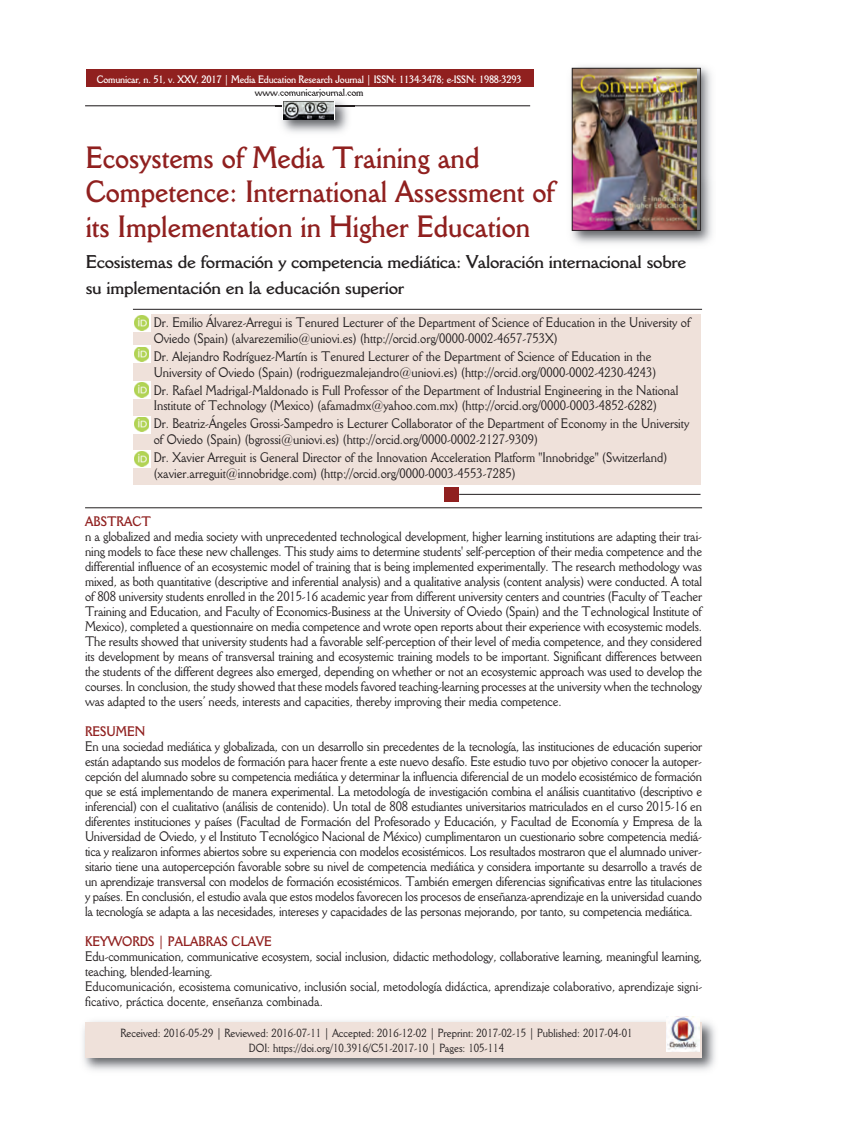
<style>
.page{position:relative;width:851px;height:1127px;background:#fff}
.page>*{position:absolute;margin:0;border:0;box-sizing:border-box;transform-origin:0 0}
.t1{font:700 30px/34.5px "Della Robbia BT";color:#90201f;scale:.9 1}
.t2{font:700 18px/26px "Della Robbia BT";letter-spacing:-.015em;color:#231f20}
.t3{font:13.5px/15px "Della Robbia BT";color:#231f20;scale:.9 1}
.t4{font:700 13.5px "Della Robbia BT";color:#90201f;scale:.9 1}
.t5{font:11.55px/15px "Della Robbia BT";color:#231f20;text-align:center;scale:.9 1}
.t6{font:700 10.5px "Della Robbia BT";letter-spacing:-.02em;color:#fff;scale:.9 1}
.t7{font:700 10.5px "Della Robbia BT";letter-spacing:-.02em;color:#231f20;scale:.9 1}
</style>
<div class="page">
<hr style="left:85px;top:105px;width:445px;height:1px;background:#231f20">
<div style="left:86px;top:70px;width:447px;height:17px;background:#90201f"></div>
<div style="left:133px;top:314px;width:567px;height:170px;background:#efe1da"></div>
<img style="left:83px;top:1021px;width:632px;height:50px">
<div style="left:85px;top:1022px;width:617px;height:35px;background:#efe1da"></div>
<img style="left:571px;top:66px;width:141px;height:178px">
<img style="left:574px;top:70px;width:123px;height:159px">
<div style="left:572px;top:68px;width:128px;height:163px;border:1px solid #231f20"></div>
<hr style="left:133px;top:309px;width:569px;height:1px;background:#231f20">
<hr style="left:85px;top:507px;width:617px;height:1px;background:#231f20">
<hr style="left:459px;top:494px;width:241px;height:1px;background:#231f20">
<img style="left:666px;top:1016px;width:33px;height:35px">
<div style="left:444px;top:487px;width:15px;height:14px;background:#90201f"></div>
<svg style="left:133px;top:314px;width:18px;height:18px"></svg>
<img style="left:134px;top:316px;width:15px;height:14px">
<img style="left:275px;top:94px;width:80px;height:39px">
<img style="left:275px;top:105px;width:80px;height:1px">
<img style="left:275px;top:94px;width:37px;height:2px">
<svg style="left:282px;top:101px;width:53px;height:19px"></svg>
<img style="left:283px;top:102px;width:50px;height:17px">
<div style="left:133px;top:346px;width:18px;height:17px;background:#fff"></div>
<img style="left:134px;top:347px;width:15px;height:15px">
<svg style="left:133px;top:381px;width:18px;height:18px"></svg>
<img style="left:134px;top:383px;width:15px;height:14px">
<div style="left:133px;top:416px;width:18px;height:17px;background:#fff"></div>
<img style="left:134px;top:417px;width:15px;height:15px">
<svg style="left:133px;top:450px;width:18px;height:17px"></svg>
<img style="left:134px;top:452px;width:15px;height:14px">
<p class="t6" style="left:97px;top:73px;width:473px">Comunicar, n. 51, v. XXV, 2017 | Media Education Research Journal | ISSN: 1134-3478; e-ISSN: 1988-3293</p>
<p class="t7" style="left:255px;top:86px;width:122px">www.comunicarjournal.com</p>
<h1 class="t1" style="left:86px;top:140px;width:522px">Ecosystems of Media Training and<br>Competence: International Assessment of its Implementation in Higher Education</h1>
<h2 class="t2" style="left:86px;top:249px;width:602px">Ecosistemas de formación y competencia mediática: Valoración internacional sobre su implementación en la educación superior</h2>
<p class="t3" style="left:154px;top:315px;width:597px;line-height:15.8px">dr. Emilio Álvarez-Arregui is Tenured Lecturer of the department of Science of Education in the University of oviedo (Spain) (alvarezemilio@uniovi.es) (http://orcid.org/0000-0002-4657-753x)</p>
<p class="t3" style="left:154px;top:348px;width:559px;line-height:15.8px">dr. Alejandro Rodríguez-Martín is Tenured Lecturer of the department of Science of Education in the<br>University of oviedo (Spain) (rodriguezmalejandro@uniovi.es) (http://orcid.org/0000-0002-4230-4243)</p>
<p class="t3" style="left:154px;top:382px;width:584px;line-height:15.8px">dr. Rafael Madrigal-Maldonado is Full Professor of the department of industrial Engineering in the national institute of Technology (Mexico) (afamadmx@yahoo.com.mx) (http://orcid.org/0000-0003-4852-6282)</p>
<p class="t3" style="left:154px;top:416px;width:596px;line-height:15.8px">dr. Beatriz-Ángeles grossi-Sampedro is Lecturer Collaborator of the department of Economy in the University of oviedo (Spain) (bgrossi@uniovi.es) (http://orcid.org/0000-0002-2127-9309)</p>
<p class="t3" style="left:154px;top:449px;width:572px;line-height:15.8px">dr. xavier Arreguit is general director of the innovation Acceleration Platform "innobridge" (Switzerland) (xavier.arreguit@innobridge.com) (http://orcid.org/0000-0003-4553-7285)</p>
<p class="t4" style="left:85px;top:513px;width:75px">ABSTRACT</p>
<p class="t3" style="left:85px;top:528px;width:687px;text-align:justify">n a globalized and media society with unprecedented technological development, higher learning institutions are adapting their trai&shy;ning models to face these new challenges. This study aims to determine students' self-perception of their media competence and the differential influence of an ecosystemic model of training that is being implemented experimentally. The research methodology was mixed, as both quantitative (descriptive and inferential analysis) and a qualitative analysis (content analysis) were conducted. A total of 808 university students enrolled in the 2015-16 academic year from different university centers and countries (Faculty of Teacher Training and Education, and Faculty of Economics-Business at the University of oviedo (Spain) and the Technological institute of Mexico), completed a questionnaire on media competence and wrote open reports about their experience with ecosystemic models.<br>The results showed that university students had a favorable self-perception of their level of media competence, and they considered its development by means of transversal training and ecosystemic training models to be important. Significant differences between the students of the different degrees also emerged, depending on whether or not an ecosystemic approach was used to develop the courses. in conclusion, the study showed that these models favored teaching-learning processes at the university when the technology was adapted to the users’ needs, interests and capacities, thereby improving their media competence.</p>
<p class="t4" style="left:85px;top:723px;width:68px">RESUMEN</p>
<p class="t3" style="left:85px;top:738px;width:687px;text-align:justify">En una sociedad mediática y globalizada, con un desarrollo sin precedentes de la tecnología, las instituciones de educación superior están adaptando sus modelos de formación para hacer frente a este nuevo desafío. Este estudio tuvo por objetivo conocer la autoper&shy;cepción del alumnado sobre su competencia mediática y determinar la influencia diferencial de un modelo ecosistémico de formación que se está implementando de manera experimental. La metodología de investigación combina el análisis cuantitativo (descriptivo e inferencial) con el cualitativo (análisis de contenido). Un total de 808 estudiantes universitarios matriculados en el curso 2015-16 en diferentes instituciones y países (Facultad de Formación del Profesorado y Educación, y Facultad de Economía y Empresa de la Universidad de oviedo, y el instituto Tecnológico nacional de México) cumplimentaron un cuestionario sobre competencia mediá&shy;tica y realizaron informes abiertos sobre su experiencia con modelos ecosistémicos. Los resultados mostraron que el alumnado univer&shy;sitario tiene una autopercepción favorable sobre su nivel de competencia mediática y considera importante su desarrollo a través de un aprendizaje transversal con modelos de formación ecosistémicos. También emergen diferencias significativas entre las titulaciones y países. En conclusión, el estudio avala que estos modelos favorecen los procesos de enseñanza-aprendizaje en la universidad cuando la tecnología se adapta a las necesidades, intereses y capacidades de las personas mejorando, por tanto, su competencia mediática.</p>
<p class="t4" style="left:85px;top:933px;width:209px">KEYWORDS | PALABRAS CLAVE</p>
<p class="t3" style="left:85px;top:948px;width:687px">Edu-communication, communicative ecosystem, social inclusion, didactic methodology, collaborative learning, meaningful learning, teaching, blended-learning.<br>Educomunicación, ecosistema comunicativo, inclusión social, metodología didáctica, aprendizaje colaborativo, aprendizaje signi&shy;ficativo, práctica docente, enseñanza combinada.</p>
<p class="t5" style="left:120px;top:1025px;width:570px">Received: 2016-05-29 | Reviewed: 2016-07-11 | Accepted: 2016-12-02 | Preprint: 2017-02-15 | Published: 2017-04-01 doi: https://doi.org/10.3916/C51-2017-10 | Pages: 105-114</p>
</div>
